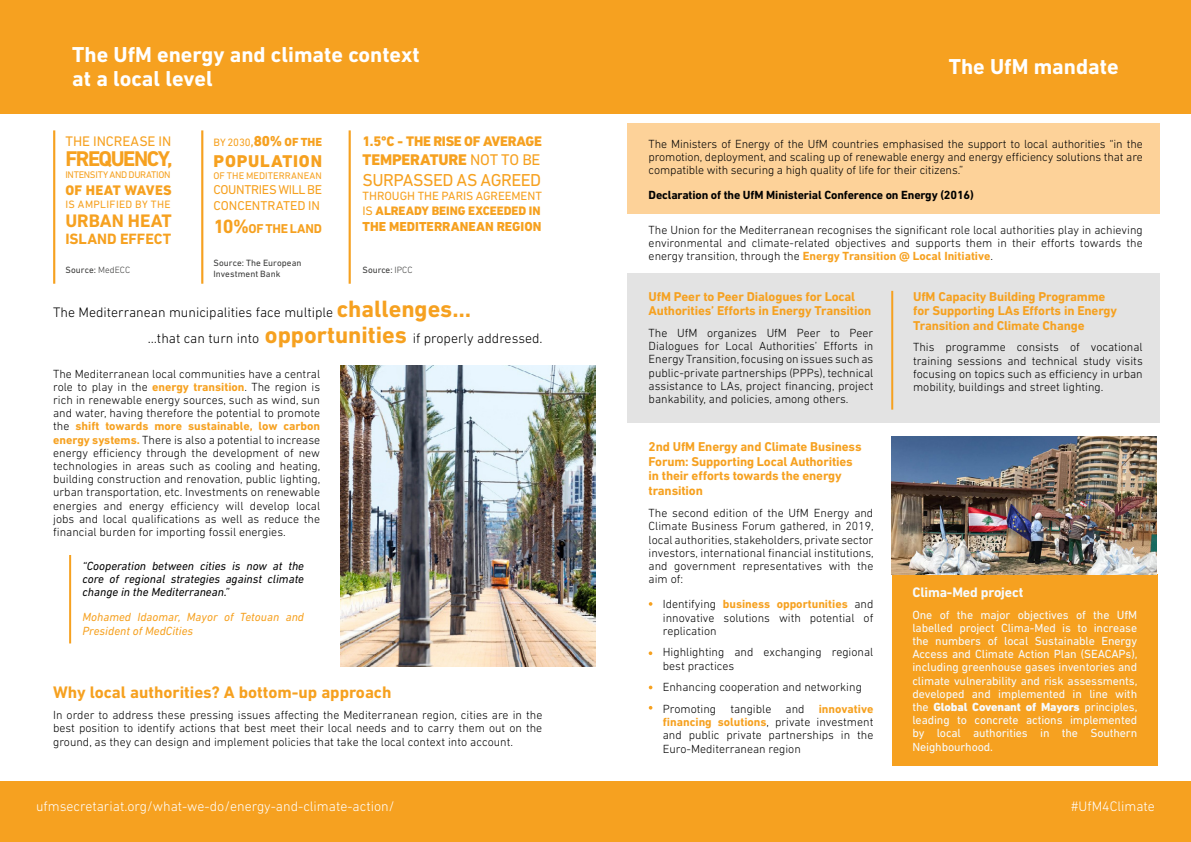
<style>
.page{position:relative;width:1191px;height:842px;background:#fff}
.page>*{position:absolute;margin:0;border:0;box-sizing:border-box;transform-origin:0 0}
.t1{font:700 22px/24.2px "DIN Next LT Pro";color:#fff}
.t2{font:700 21.7px "DIN Next LT Pro";letter-spacing:-.07em;color:#f6a120}
.t3{font:700 18.4px "DIN Next LT Pro";color:#f6a120}
.t4{font:17.6px "DIN Next LT Pro";letter-spacing:-.03em;color:#f6a120}
.t5{font:800 17.4px "DIN Next LT Pro";letter-spacing:.045em;color:#f6a120}
.t6{font:700 17px "DIN Next LT Pro";color:#f6a120}
.t7{font:800 15.7px "DIN Next LT Pro";letter-spacing:-.005em;color:#f6a120}
.t8{font:700 15.2px "DIN Next LT Pro";color:#f6a120}
.t9{font:800 14.1px "DIN Next LT Pro";letter-spacing:-.015em;color:#f6a120}
.t10{font:14.1px "DIN Next LT Pro";letter-spacing:-.005em;color:#f6a120}
.t11{font:800 14.1px "DIN Next LT Pro";letter-spacing:.02em;color:#f6a120}
.t12{font:300 14px "DIN Next LT Pro";color:#000}
.t13{font:300 14px "DIN Next LT Pro";color:#fff}
.t14{font:700 14px "DIN Next LT Pro";letter-spacing:-.01em;color:#f7fbfd}
.t15{font:800 13.2px "DIN Next LT Pro";letter-spacing:.005em;color:#f6a120}
.t16{font:700 13px/14.3px "DIN Next LT Pro";letter-spacing:-.01em;color:#f6a120}
.t17{font:13px/15.6px "DIN Next LT Pro";letter-spacing:-.015em;color:#f6a120}
.t18{font:800 12.5px "DIN Next LT Pro";letter-spacing:-.005em;color:#f6a120}
.t19{font:12.2px "DIN Next LT Pro";letter-spacing:-.005em;color:#f6a120}
.t20{font:300 12px/13.2px "DIN Next LT Pro";color:#000;text-align:justify}
.t21{font:12px/13.2px "DIN Next LT Pro";letter-spacing:-.01em;color:#f7fbfd;text-align:justify}
.t22{font:italic 12px/13.2px "DIN Next LT Pro";color:#000;text-align:justify}
.t23{font:700 12px "DIN Next LT Pro";letter-spacing:-.01em;color:#000}
.t24{font:italic 12px/13.2px "DIN Next LT Pro";color:#f6a120}
.t25{font:10.9px "DIN Next LT Pro";letter-spacing:.03em;color:#f6a120}
.t26{font:9.8px "DIN Next LT Pro";letter-spacing:-.035em;color:#f6a120}
.t27{font:9.8px "DIN Next LT Pro";color:#f6a120}
.t28{font:9.2px/11.1px "DIN Next LT Pro";letter-spacing:.005em;color:#3c3c3b}
.s1{font-size:14.6px}
.s2{font-weight:800;font-size:14.6px}
.s3{font-weight:800;font-size:11.9px}
.s4{font-size:19.5px}
.s5{font-weight:400}
.s6{font-weight:300}
.s7{font-weight:700;font-size:24px;color:#f6a120}
.s8{font-weight:700;color:#f6a120}
.s9{font-weight:800}
</style>
<div class="page">
<div style="left:627px;top:273px;width:532px;height:150px;background:#e3e3e3"></div>
<div style="left:892px;top:574px;width:265px;height:191px;background:#f6a120"></div>
<div style="left:627px;top:123px;width:532px;height:91px;background:#fdd299"></div>
<hr style="left:53px;top:130px;width:2px;height:154px;background:#f6a120">
<hr style="left:201px;top:130px;width:2px;height:154px;background:#f6a120">
<hr style="left:348px;top:130px;width:3px;height:154px;background:#f6a120">
<div style="left:0;top:0;width:1191px;height:113px;background:#f6a120"></div>
<div style="left:0;top:781px;width:1191px;height:61px;background:#f6a120"></div>
<img style="left:340px;top:365px;width:255px;height:301px">
<hr style="left:69px;top:555px;width:2px;height:88px;background:#f6a120">
<hr style="left:891px;top:291px;width:2px;height:119px;background:#f6a120">
<svg style="left:648px;top:651px;width:4px;height:4px"></svg>
<svg style="left:649px;top:706px;width:3px;height:4px"></svg>
<svg style="left:649px;top:602px;width:3px;height:4px"></svg>
<img style="left:891px;top:436px;width:265px;height:138px">
<h1 class="t1" style="left:72px;top:42px;width:349px">The UfM energy and climate context at a local level</h1>
<p class="t10" style="left:65px;top:133px;width:107px">THE INCREASE IN</p>
<h2 class="t2" style="left:65px;top:146px;width:109px">FREQUENCY,</h2>
<p class="t26" style="left:65px;top:169px;width:107px">INTENSITY AND DURATION</p>
<p class="t11" style="left:65px;top:182px;width:108px">OF HEAT WAVES</p>
<p class="t25" style="left:65px;top:198px;width:107px">IS AMPLIFIED BY THE</p>
<h3 class="t3" style="left:65px;top:209px;width:108px">URBAN HEAT</h3>
<p class="t8" style="left:65px;top:230px;width:107px">ISLAND EFFECT</p>
<p class="t25" style="left:213px;top:136px;width:110px">BY 2030<span class="s1">,</span><span class="s2">80%</span> <span class="s3">OF THE</span></p>
<h3 class="t5" style="left:213px;top:151px;width:110px">POPULATION</h3>
<p class="t27" style="left:213px;top:170px;width:110px">OF THE MEDITERRANEAN</p>
<p class="t17" style="left:213px;top:182px;width:110px">COUNTRIES WILL BE<br>CONCENTRATED IN</p>
<p class="t16" style="left:213px;top:222px;width:110px"><span class="s4">10%</span>OF THE LAND</p>
<p class="t9" style="left:362px;top:133px;width:181px">1.5ºC - THE RISE OF AVERAGE</p>
<h3 class="t7" style="left:362px;top:150px;width:179px">TEMPERATURE <span class="s5">NOT TO BE</span></h3>
<h3 class="t4" style="left:362px;top:170px;width:180px">SURPASSED AS AGREED</h3>
<p class="t19" style="left:362px;top:189px;width:181px">THROUGH THE PARIS AGREEMENT</p>
<p class="t18" style="left:362px;top:204px;width:179px"><span class="s5">IS</span> ALREADY BEING EXCEEDED IN</p>
<p class="t15" style="left:362px;top:219px;width:180px">THE MEDITERRANEAN REGION</p>
<p class="t28" style="left:213px;top:257px;width:90px">Source: The European<br>Investment Bank</p>
<p class="t28" style="left:65px;top:264px;width:66px">Source: <span class="s6">MedECC</span></p>
<p class="t28" style="left:362px;top:264px;width:51px">Source: <span class="s6">IPCC</span></p>
<p class="t12" style="left:53px;top:304px;width:419px">The Mediterranean municipalities face multiple <span class="s7">challenges…</span></p>
<p class="t12" style="left:148px;top:331px;width:396px">…that can turn into <span class="s7">opportunities</span> if properly addressed.</p>
<p class="t20" style="left:53px;top:367px;width:269px">The Mediterranean local communities have a central role to play in the <span class="s8">energy transition</span>. The region is rich in renewable energy sources, such as wind, sun and water, having therefore the potential to promote the <span class="s8">shift towards more sustainable, low carbon energy systems.</span> There is also a potential to increase energy efficiency through the development of new technologies in areas such as cooling and heating, building construction and renovation, public lighting, urban transportation, etc. Investments on renewable energies and energy efficiency will develop local jobs and local qualifications as well as reduce the financial burden for importing fossil energies.</p>
<p class="t22" style="left:82px;top:559px;width:223px">“Cooperation between cities is now at the core of regional strategies against climate change in the Mediterranean.”</p>
<p class="t24" style="left:82px;top:610px;width:223px">Mohamed Idaomar, Mayor of Tetouan and<br>President of MedCities</p>
<h3 class="t6" style="left:53px;top:682px;width:340px">Why local authorities? A bottom-up approach</h3>
<p class="t20" style="left:53px;top:708px;width:491px">In order to address these pressing issues affecting the Mediterranean region, cities are in the best position to identify actions that best meet their local needs and to carry them out on the ground, as they can design and implement policies that take the local context into account.</p>
<h1 class="t1" style="left:948px;top:54px;width:171px">The UfM mandate</h1>
<p class="t20" style="left:648px;top:137px;width:495px">The Ministers of Energy of the UfM countries emphasised the support to local authorities “in the promotion, deployment, and scaling up of renewable energy and energy efficiency solutions that are compatible with securing a high quality of life for their citizens.”</p>
<p class="t23" style="left:648px;top:188px;width:327px">Declaration of the UfM Ministerial Conference on Energy (2016)</p>
<p class="t20" style="left:648px;top:223px;width:495px">The Union for the Mediterranean recognises the significant role local authorities play in achieving environmental and climate‑related objectives and supports them in their efforts towards the energy transition, through the <span class="s8">Energy Transition @ Local Initiative</span>.</p>
<p class="t16" style="left:648px;top:289px;width:224px">UfM Peer to Peer Dialogues for Local<br>Authorities’ Efforts in Energy Transition</p>
<p class="t20" style="left:648px;top:326px;width:226px">The UfM organizes UfM Peer to Peer Dialogues for Local Authorities’ Efforts in Energy Transition, focusing on issues such as public‑private partnerships (PPPs), technical assistance to LAs, project financing, project bankability, and policies, among others.</p>
<p class="t16" style="left:648px;top:440px;width:214px;line-height:14.7px">2nd UfM Energy and Climate Business<br>Forum: Supporting Local Authorities in their efforts towards the energy transition</p>
<p class="t20" style="left:648px;top:506px;width:226px">The second edition of the UfM Energy and Climate Business Forum gathered, in 2019, local authorities, stakeholders, private sector investors, international financial institutions, and government representatives with the aim of:</p>
<p class="t20" style="left:663px;top:597px;width:212px">Identifying <span class="s8">business opportunities</span> and innovative solutions with potential of replication</p>
<p class="t20" style="left:663px;top:646px;width:212px">Highlighting and exchanging regional best practices</p>
<p class="t20" style="left:663px;top:676px;width:212px;line-height:21.7px">Enhancing cooperation and networking<br>Promoting tangible and <span class="s8">innovative</span></p>
<p class="t20" style="left:663px;top:715px;width:212px"><span class="s8">financing solutions</span>, private investment and public private partnerships in the Euro-Mediterranean region</p>
<p class="t16" style="left:913px;top:289px;width:205px">UfM Capacity Building Programme for Supporting LAs Efforts in Energy<br>Transition and Climate Change</p>
<p class="t20" style="left:913px;top:340px;width:231px">This programme consists of vocational training sessions and technical study visits focusing on topics such as efficiency in urban mobility, buildings and street lighting.</p>
<p class="t14" style="left:912px;top:584px;width:112px">Clima-Med project</p>
<p class="t21" style="left:912px;top:608px;width:226px">One of the major objectives of the UfM labelled project Clima-Med is to increase the numbers of local Sustainable Energy Access and Climate Action Plan (SEACAPs), including greenhouse gases inventories and climate vulnerability and risk assessments, developed and implemented in line with the <span class="s9">Global Covenant of Mayors</span> principles, leading to concrete actions implemented by local authorities in the Southern Neighbourhood.</p>
<p class="t13" style="left:36px;top:798px;width:360px">ufmsecretariat.org/what-we-do/energy-and-climate-action/</p>
<p class="t13" style="left:1071px;top:798px;width:85px">#UfM4Climate</p>
</div>
